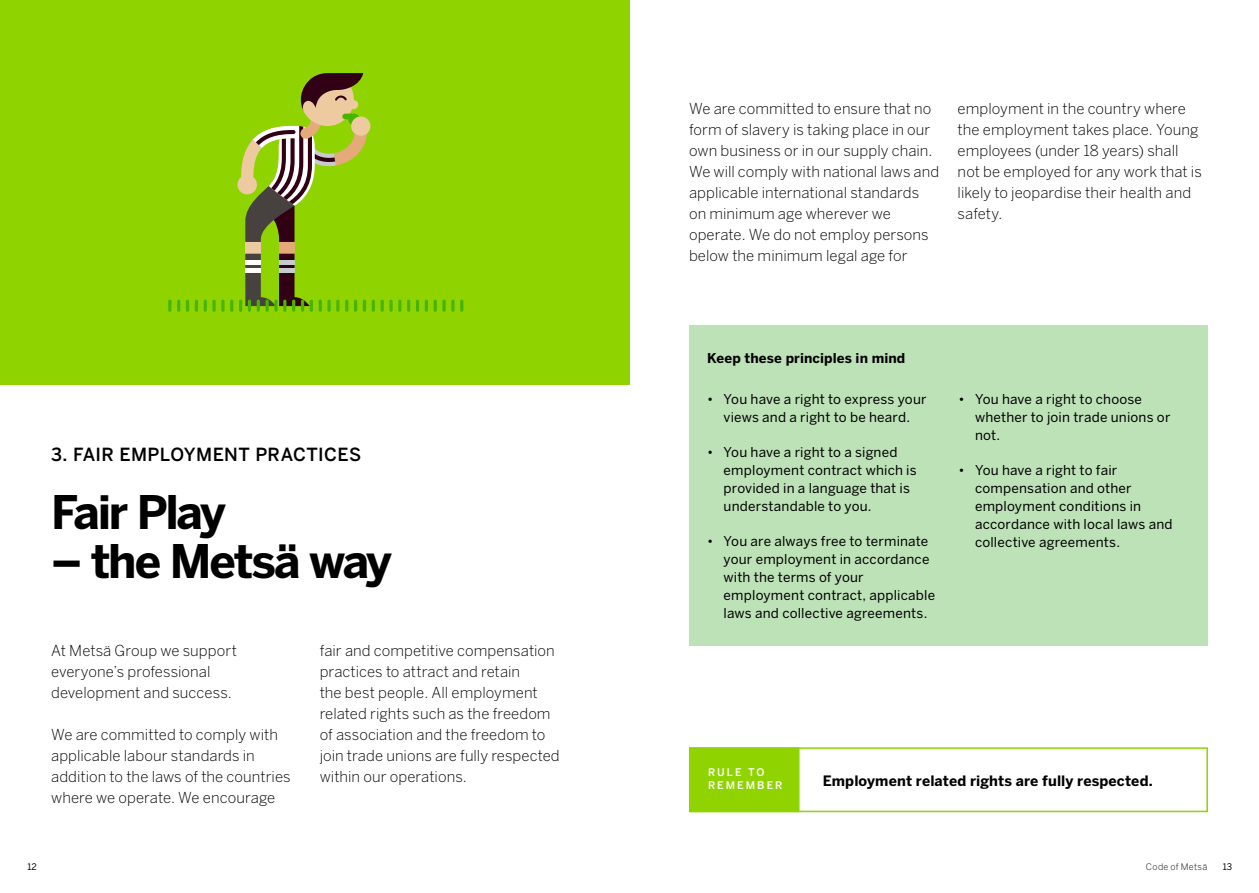
<style>
.page{position:relative;width:1259px;height:893px;background:#fff}
.page>*{position:absolute;margin:0;border:0;box-sizing:border-box;transform-origin:0 0}
.HL_illustration{font:700 45.9px "Benton Sans";letter-spacing:-.05em;color:#000}
.Index_HL{font:500 18px "Benton Sans";letter-spacing:.02em;color:#000}
.Body_-_Illustration{font:300 15px/21px "Benton Sans";letter-spacing:.005em;color:#000}
.Rule_text{font:700 14.25px "Benton Sans";letter-spacing:.005em;color:#000}
.t1{font:13.5px/18px "Benton Sans";letter-spacing:.015em;color:#000}
.Sub_HL_illustration{font:700 13.5px "Benton Sans";letter-spacing:.01em;color:#000}
.Intro_box{font:500 10.5px "Benton Sans";letter-spacing:.19em;color:#fff}
.t2{font:300 9px "Benton Sans";letter-spacing:.035em;color:#000}
.t3{font:9px "Benton Sans";color:#000}
</style>
<div class="page">
<div style="left:689px;top:325px;width:519px;height:321px;background:#bee2b8"></div>
<div style="left:0;top:0;width:629px;height:385px;background:#8fd400"></div>
<div style="left:245px;top:242px;width:16px;height:12px;background:#edca9f"></div>
<div style="left:279px;top:242px;width:15px;height:12px;background:#e4aa79"></div>
<svg style="left:237px;top:175px;width:20px;height:19px"></svg>
<svg style="left:241px;top:73px;width:130px;height:169px"></svg>
<svg style="left:460px;top:300px;width:3px;height:12px"></svg>
<svg style="left:451px;top:300px;width:3px;height:12px"></svg>
<svg style="left:442px;top:300px;width:4px;height:12px"></svg>
<svg style="left:433px;top:300px;width:4px;height:12px"></svg>
<svg style="left:425px;top:300px;width:3px;height:12px"></svg>
<svg style="left:416px;top:300px;width:3px;height:12px"></svg>
<svg style="left:407px;top:300px;width:3px;height:12px"></svg>
<svg style="left:398px;top:300px;width:3px;height:12px"></svg>
<svg style="left:389px;top:300px;width:3px;height:12px"></svg>
<svg style="left:380px;top:300px;width:4px;height:12px"></svg>
<svg style="left:372px;top:300px;width:3px;height:12px"></svg>
<svg style="left:363px;top:300px;width:3px;height:12px"></svg>
<svg style="left:354px;top:300px;width:3px;height:12px"></svg>
<svg style="left:345px;top:300px;width:3px;height:12px"></svg>
<svg style="left:336px;top:300px;width:3px;height:12px"></svg>
<svg style="left:327px;top:300px;width:4px;height:12px"></svg>
<svg style="left:319px;top:300px;width:3px;height:12px"></svg>
<svg style="left:239px;top:254px;width:74px;height:58px"></svg>
<svg style="left:230px;top:300px;width:3px;height:12px"></svg>
<svg style="left:221px;top:300px;width:3px;height:12px"></svg>
<svg style="left:212px;top:300px;width:4px;height:12px"></svg>
<svg style="left:204px;top:300px;width:3px;height:12px"></svg>
<svg style="left:195px;top:300px;width:3px;height:12px"></svg>
<svg style="left:186px;top:300px;width:3px;height:12px"></svg>
<svg style="left:177px;top:300px;width:3px;height:12px"></svg>
<svg style="left:168px;top:300px;width:3px;height:12px"></svg>
<div style="left:689px;top:747px;width:519px;height:65px;background:#fff;border:2px solid #8fd400"></div>
<div style="left:689px;top:747px;width:110px;height:65px;background:#8fd400;border:2px solid #8fd400"></div>
<p class="Body_-_Illustration" style="left:689px;top:98px;width:252px">We are committed to ensure that no form of slavery is taking place in our own business or in our supply chain.<br>We will comply with national laws and applicable international standards on minimum age wherever we operate. We do not employ persons below the minimum legal age for</p>
<p class="Body_-_Illustration" style="left:957px;top:98px;width:246px">employment in the country where the employment takes place. Young employees (under 18 years) shall not be employed for any work that is likely to jeopardise their health and safety.</p>
<p class="Index_HL" style="left:51px;top:444px;width:312px">3. FAIR EMPLOYMENT PRACTICES</p>
<p class="HL_illustration" style="left:51px;top:485px;width:176px">Fair Play</p>
<p class="HL_illustration" style="left:51px;top:534px;width:342px">– the Metsä way</p>
<p class="Body_-_Illustration" style="left:51px;top:640px;width:187px">At Metsä Group we support everyone’s professional development and success.</p>
<p class="Body_-_Illustration" style="left:51px;top:724px;width:241px">We are committed to comply with applicable labour standards in addition to the laws of the countries where we operate. We encourage</p>
<p class="Body_-_Illustration" style="left:320px;top:640px;width:241px">fair and competitive compensation practices to attract and retain<br>the best people. All employment related rights such as the freedom of association and the freedom to join trade unions are fully respected within our operations.</p>
<p class="Sub_HL_illustration" style="left:707px;top:350px;width:200px">Keep these principles in mind</p>
<p class="t1" style="left:707px;top:390px;width:221px;text-align:center">• You have a right to express your views and a right to be heard.</p>
<p class="t1" style="left:723px;top:443px;width:194px;text-indent:-16px">• You have a right to a signed employment contract which is provided in a language that is understandable to you.</p>
<p class="t1" style="left:723px;top:532px;width:213px;text-indent:-16px">• You are always free to terminate your employment in accordance with the terms of your employment contract, applicable laws and collective agreements.</p>
<p class="t1" style="left:975px;top:390px;width:197px;text-indent:-16px">• You have a right to choose whether to join trade unions or not.</p>
<p class="t1" style="left:975px;top:461px;width:199px;text-indent:-16px">• You have a right to fair compensation and other employment conditions in accordance with local laws and collective agreements.</p>
<p class="Intro_box" style="left:708px;top:766px;width:58px">RULE TO</p>
<p class="Intro_box" style="left:708px;top:779px;width:76px">REMEMBER</p>
<p class="Rule_text" style="left:823px;top:772px;width:331px">Employment related rights are fully respected.</p>
<p class="t3" style="left:28px;top:861px;width:11px">12</p>
<p class="t2" style="left:1146px;top:861px;width:63px">Code of Metsä</p>
<p class="t3" style="left:1223px;top:861px;width:11px">13</p>
</div>
